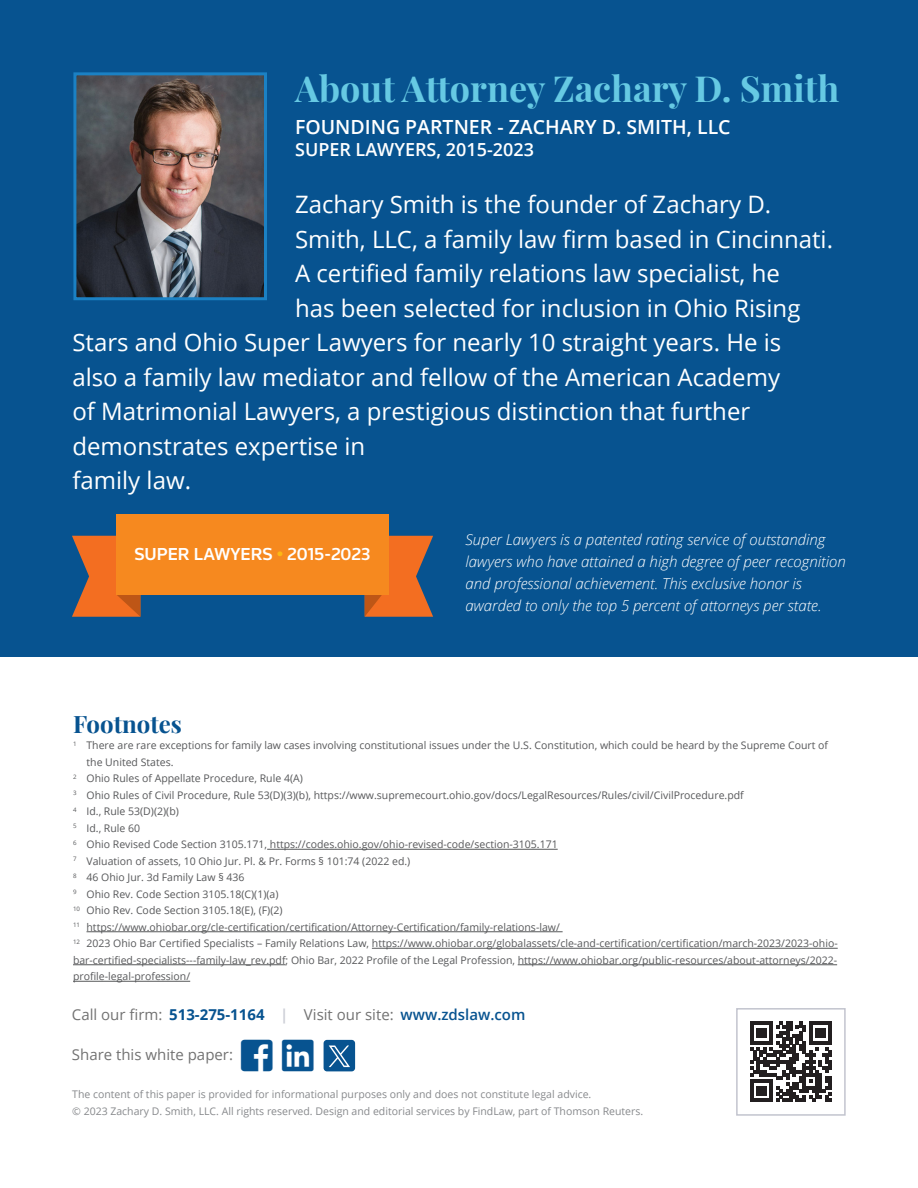
<style>
.page{position:relative;width:918px;height:1188px;background:#fff}
.page>*{position:absolute;margin:0;border:0;box-sizing:border-box;transform-origin:0 0}
.t1{font:700 36px "Playfair Display";color:#66c9e3}
.t2{font:24px/34.5px "Open Sans";color:#fff}
.t3{font:700 24px "Playfair Display";color:#075390}
.t4{font:600 19.5px "Open Sans";color:#fff}
.t5{font:600 18px "Open Sans";color:#fff}
.t6{font:500 18px "Knowledge";color:#fff}
.t7{font:italic 300 15px/21.9px "Open Sans";color:#fff}
.t8{font:15px "Open Sans";color:#727272}
.t9{font:10.5px/16.5px "Open Sans";color:#57585a;text-align:justify}
.t10{font:10.5px "Open Sans";color:#87898c}
.s1{color:#fcb814}
.s2{font-weight:700;color:#075390}
.s3{font-weight:700;color:#ced0d8}
.s4{font-weight:600;color:#075390}
</style>
<div class="page">
<svg style="left:750px;top:1022px;width:82px;height:80px"></svg>
<div style="left:736px;top:1008px;width:110px;height:108px;border:2px solid #c2c4ce"></div>
<div style="left:0;top:0;width:918px;height:657px;background:#075390"></div>
<img style="left:73px;top:72px;width:194px;height:229px">
<svg style="left:72px;top:536px;width:68px;height:81px"></svg>
<svg style="left:365px;top:536px;width:68px;height:81px"></svg>
<div style="left:116px;top:514px;width:272px;height:81px;background:#f6891f"></div>
<hr style="left:267px;top:849px;width:291px;height:1px;background:#57585a">
<hr style="left:87px;top:932px;width:476px;height:1px;background:#57585a">
<hr style="left:372px;top:948px;width:466px;height:1px;background:#57585a">
<hr style="left:73px;top:965px;width:213px;height:1px;background:#57585a">
<hr style="left:518px;top:965px;width:319px;height:1px;background:#57585a">
<hr style="left:73px;top:981px;width:117px;height:1px;background:#57585a">
<div style="left:324px;top:1040px;width:31px;height:31px;background:#075390;border-radius:3px"></div>
<svg style="left:329px;top:1045px;width:21px;height:22px"></svg>
<p class="t1" style="left:295px;top:66px;width:546px">About Attorney Zachary D. Smith</p>
<p class="t4" style="left:295px;top:113px;width:437px">FOUNDING PARTNER - ZACHARY D. SMITH, LLC</p>
<p class="t5" style="left:295px;top:137px;width:240px">SUPER LAWYERS, 2015-2023</p>
<p class="t2" style="left:295px;top:187px;width:478px">Zachary Smith is the founder of Zachary D.</p>
<p class="t2" style="left:295px;top:221px;width:539px">Smith, LLC, a family law firm based in Cincinnati.</p>
<p class="t2" style="left:295px;top:256px;width:486px">A certified family relations law specialist, he</p>
<p class="t2" style="left:72px;top:290px;width:730px;text-indent:223px">has been selected for inclusion in Ohio Rising Stars and Ohio Super Lawyers for nearly 10 straight years. He is also a family law mediator and fellow of the American Academy of Matrimonial Lawyers, a prestigious distinction that further demonstrates expertise in</p>
<p class="t2" style="left:72px;top:463px;width:120px">family law.</p>
<p class="t6" style="left:134px;top:543px;width:238px">SUPER LAWYERS <span class="s1">•</span> 2015-2023</p>
<p class="t7" style="left:465px;top:528px;width:382px">Super Lawyers is a patented rating service of outstanding lawyers who have attained a high degree of peer recognition and professional achievement. This exclusive honor is awarded to only the top 5 percent of attorneys per state.</p>
<p class="t3" style="left:73px;top:709px;width:111px">Footnotes</p>
<p class="t9" style="left:73px;top:737px;width:757px"><sup>1</sup> There are rare exceptions for family law cases involving constitutional issues under the U.S. Constitution, which could be heard by the Supreme Court of</p>
<p class="t9" style="left:87px;top:754px;width:88px">the United States.</p>
<p class="t9" style="left:73px;top:770px;width:231px"><sup>2</sup> Ohio Rules of Appellate Procedure, Rule 4(A)</p>
<p class="t9" style="left:73px;top:787px;width:672px"><sup>3</sup> Ohio Rules of Civil Procedure, Rule 53(D)(3)(b), https://www.supremecourt.ohio.gov/docs/LegalResources/Rules/civil/CivilProcedure.pdf</p>
<p class="t9" style="left:73px;top:803px;width:107px"><sup>4</sup> Id., Rule 53(D)(2)(b)</p>
<p class="t9" style="left:73px;top:820px;width:69px"><sup>5</sup> Id., Rule 60</p>
<p class="t9" style="left:73px;top:836px;width:486px"><sup>6</sup> Ohio Revised Code Section 3105.171, https://codes.ohio.gov/ohio-revised-code/section-3105.171</p>
<p class="t9" style="left:73px;top:853px;width:339px"><sup>7</sup> Valuation of assets, 10 Ohio Jur. Pl. &amp; Pr. Forms § 101:74 (2022 ed.)</p>
<p class="t9" style="left:73px;top:869px;width:173px"><sup>8</sup> 46 Ohio Jur. 3d Family Law § 436</p>
<p class="t9" style="left:73px;top:886px;width:207px"><sup>9</sup> Ohio Rev. Code Section 3105.18(C)(1)(a)</p>
<p class="t9" style="left:73px;top:902px;width:211px"><sup>10</sup> Ohio Rev. Code Section 3105.18(E), (F)(2)</p>
<p class="t9" style="left:73px;top:919px;width:488px"><sup>11</sup> https://www.ohiobar.org/cle-certification/certification/Attorney-Certification/family-relations-law/</p>
<p class="t9" style="left:73px;top:935px;width:766px"><sup>12</sup> 2023 Ohio Bar Certified Specialists – Family Relations Law, https://www.ohiobar.org/globalassets/cle-and-certification/certification/march-2023/2023-ohio&shy;bar-certified-specialists---family-law_rev.pdf; Ohio Bar, 2022 Profile of the Legal Profession, https://www.ohiobar.org/public-resources/about-attorneys/2022- profile-legal-profession/</p>
<p class="t8" style="left:72px;top:1004px;width:455px">Call our firm: <span class="s2">513-275-1164</span> <span class="s3">|</span> Visit our site: <span class="s4">www.zdslaw.com</span></p>
<p class="t8" style="left:72px;top:1044px;width:163px">Share this white paper:</p>
<p class="t10" style="left:72px;top:1087px;width:521px">The content of this paper is provided for informational purposes only and does not constitute legal advice.</p>
<p class="t10" style="left:72px;top:1104px;width:572px">© 2023 Zachary D. Smith, LLC. All rights reserved. Design and editorial services by FindLaw, part of Thomson Reuters.</p>
</div>
